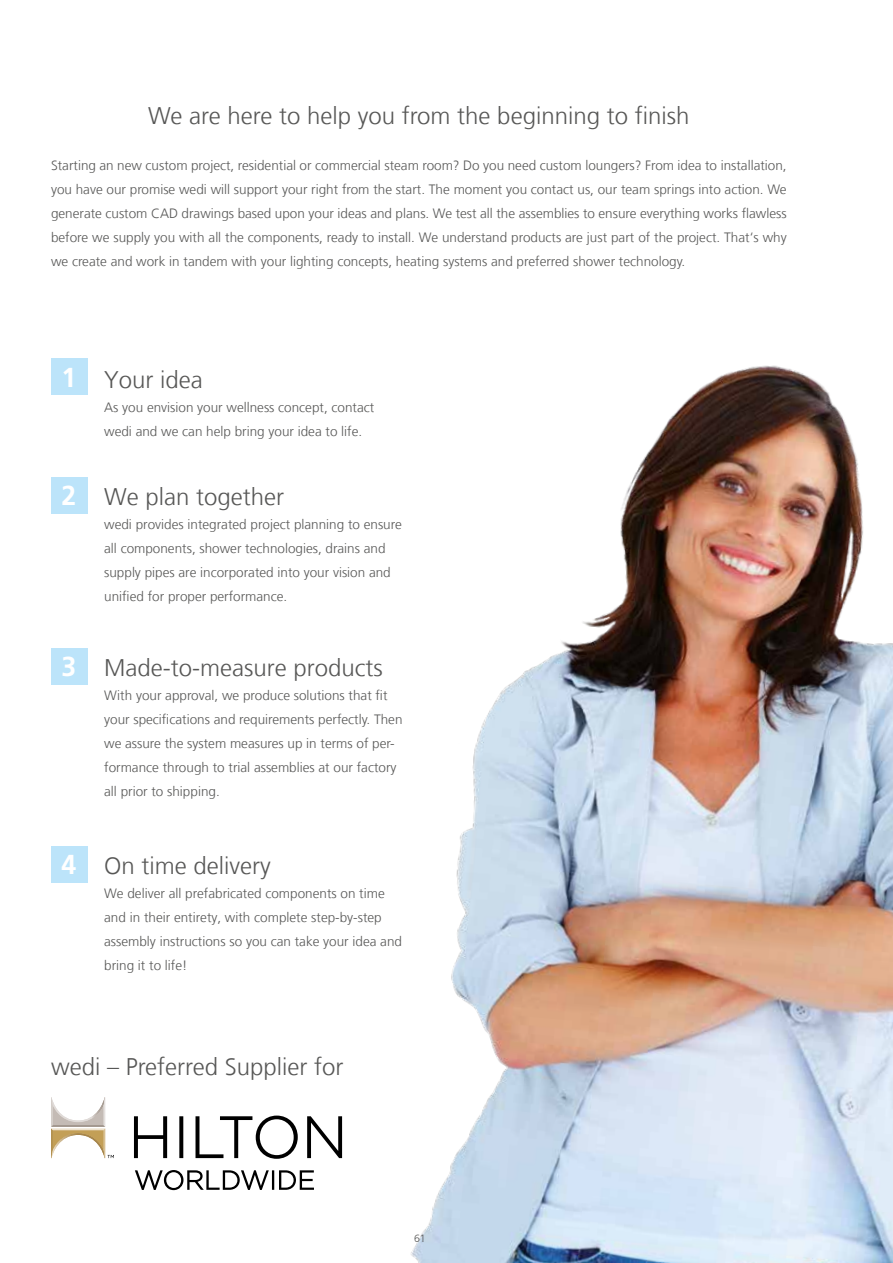
<style>
.page{position:relative;width:893px;height:1263px;background:#fff}
.page>*{position:absolute;margin:0;border:0;box-sizing:border-box;transform-origin:0 0}
.t1{font:700 27.45px "Frutiger LT Com";color:#fff}
.t2{font:300 24px "Frutiger LT Com";color:#575756}
.t3{font:300 13.5px/24px "Frutiger LT Com";color:#575756}
.t4{font:300 10.5px "Frutiger LT Com";color:#575756}
</style>
<div class="page">
<img style="left:411px;top:365px;width:482px;height:898px">
<svg style="left:51px;top:359px;width:36px;height:36px"></svg>
<svg style="left:51px;top:477px;width:36px;height:36px"></svg>
<svg style="left:51px;top:648px;width:36px;height:36px"></svg>
<svg style="left:51px;top:846px;width:36px;height:36px"></svg>
<svg style="left:135px;top:1170px;width:179px;height:20px"></svg>
<svg style="left:134px;top:1115px;width:164px;height:44px"></svg>
<svg style="left:307px;top:1116px;width:35px;height:42px"></svg>
<svg style="left:51px;top:1097px;width:63px;height:61px"></svg>
<h2 class="t2" style="left:148px;top:102px;width:543px">We are here to help you from the beginning to finish</h2>
<p class="t3" style="left:51px;top:153px;width:737px;text-align:justify">Starting an new custom project, residential or commercial steam room? Do you need custom loungers? From idea to installation, you have our promise wedi will support your right from the start. The moment you contact us, our team springs into action. We generate custom CAD drawings based upon your ideas and plans. We test all the assemblies to ensure everything works flawless before we supply you with all the components, ready to install. We understand products are just part of the project. That‘s why we create and work in tandem with your lighting concepts, heating systems and preferred shower technology.</p>
<h1 class="t1" style="left:62px;top:362px;width:16px">1</h1>
<h2 class="t2" style="left:104px;top:365px;width:100px">Your idea</h2>
<p class="t3" style="left:104px;top:395px;width:272px">As you envision your wellness concept, contact wedi and we can help bring your idea to life.</p>
<h1 class="t1" style="left:62px;top:480px;width:16px">2</h1>
<h2 class="t2" style="left:104px;top:483px;width:182px">We plan together</h2>
<p class="t3" style="left:104px;top:513px;width:299px">wedi provides integrated project planning to ensure all components, shower technologies, drains and supply pipes are incorporated into your vision and unified for proper performance.</p>
<h1 class="t1" style="left:62px;top:651px;width:16px">3</h1>
<h2 class="t2" style="left:104px;top:654px;width:280px">Made-to-measure products</h2>
<p class="t3" style="left:104px;top:684px;width:300px">With your approval, we produce solutions that fit your specifications and requirements perfectly. Then we assure the system measures up in terms of per&shy;formance through to trial assemblies at our factory all prior to shipping.</p>
<h1 class="t1" style="left:62px;top:849px;width:16px">4</h1>
<h2 class="t2" style="left:104px;top:852px;width:168px">On time delivery</h2>
<p class="t3" style="left:104px;top:882px;width:299px">We deliver all prefabricated components on time and in their entirety, with complete step-by-step assembly instructions so you can take your idea and bring it to life!</p>
<h2 class="t2" style="left:51px;top:1052px;width:294px">wedi – Preferred Supplier for</h2>
<p class="t4" style="left:414px;top:1232px;width:13px">61</p>
</div>
